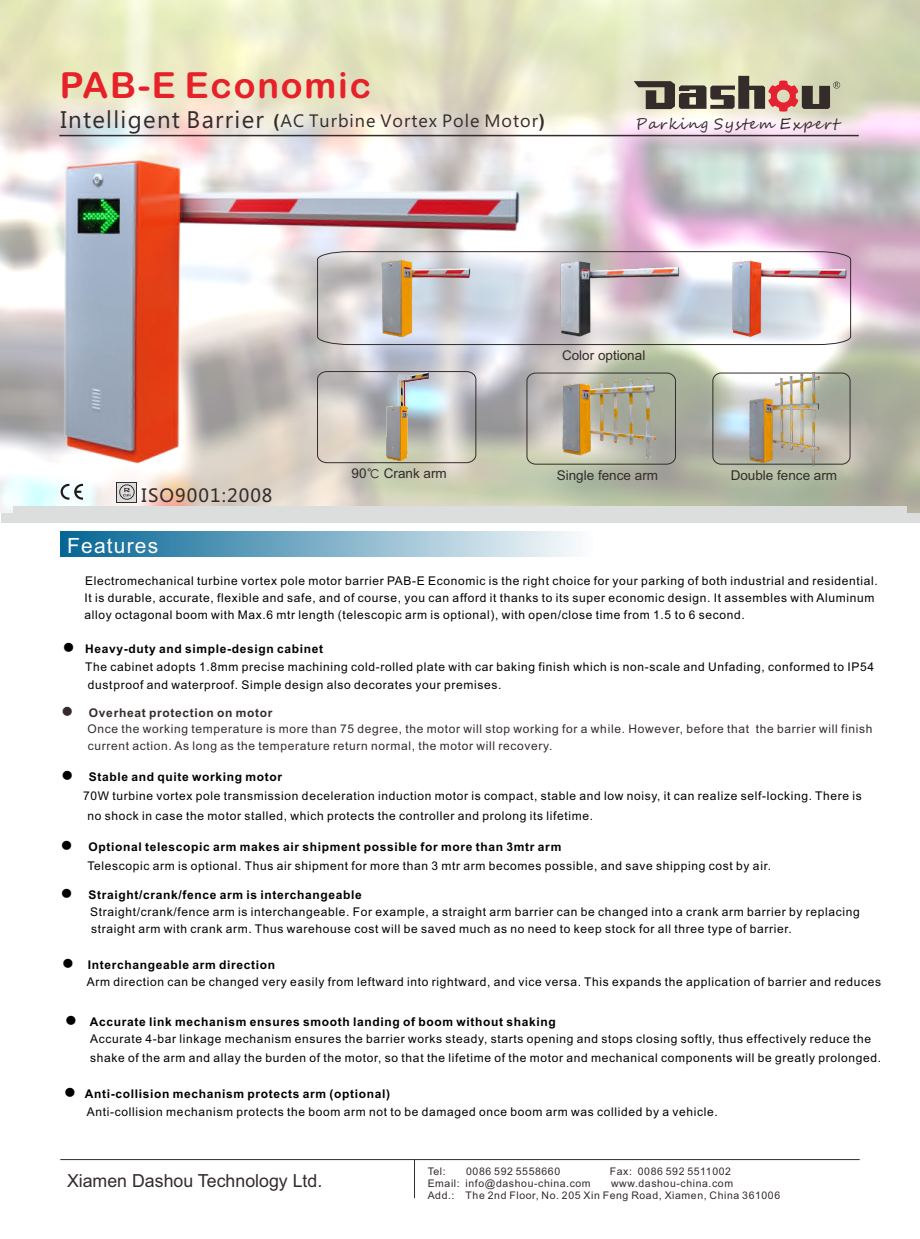
<style>
.page{position:relative;width:920px;height:1239px;background:#fff}
.page>*{position:absolute;margin:0;border:0;box-sizing:border-box;transform-origin:0 0}
.t1{font:36px "Arial Rounded MT Bold";letter-spacing:.05em;color:#e62129}
.t2{font:24px "Ebrima";letter-spacing:.055em;color:#332c2b}
.t3{font:21px "Arial";letter-spacing:.055em;color:#fcfcfc}
.t4{font:18px "Arial";color:#332c2b}
.t5{font:18px "Ebrima";letter-spacing:.055em;color:#332c2b}
.t6{font:18px "Microsoft Ya Hei";letter-spacing:.06em;color:#332c2b}
.t7{font:15px "Segoe Script";letter-spacing:.08em;color:#332c2b}
.t8{font:13.5px "Arial";color:#332c2b}
.t9{font:12px/16.6px "Arial";letter-spacing:.055em;color:#000}
.t10{font:12px/16.5px "Arial";letter-spacing:.055em;color:#332c2b}
.t11{font:700 12px "Arial";letter-spacing:.055em;color:#000}
.t12{font:10.5px/11.7px "Arial";letter-spacing:.055em;color:#332c2b}
.s1{font-family:"Arial";font-weight:700}
.s2{font-family:"ST Xihei"}
.s3{font-weight:700}
</style>
<div class="page">
<img style="left:1px;top:0;width:918px;height:512px">
<div style="left:60px;top:531px;width:533px;height:26px;background:linear-gradient(to right,#056695,#fcfdfd)"></div>
<hr style="left:59px;top:135px;width:800px;height:1px;background:#332c2b">
<hr style="left:60px;top:1159px;width:800px;height:1px;background:#332c2b">
<hr style="left:414px;top:1159px;width:1px;height:39px;background:#332c2b">
<svg style="left:634px;top:76px;width:206px;height:36px;background:#9f8f7e"></svg>
<div style="left:13px;top:506px;width:894px;height:17px;background:#dcdddd"></div>
<svg style="left:117px;top:498px;width:20px;height:4px"></svg>
<svg style="left:118px;top:483px;width:18px;height:18px"></svg>
<svg style="left:61px;top:498px;width:22px;height:2px"></svg>
<div style="left:712px;top:373px;width:138px;height:91px;border:1px solid #332c2b;border-radius:8px"></div>
<img style="left:13px;top:111px;width:566px;height:387px">
<img style="left:345px;top:244px;width:162px;height:108px">
<img style="left:546px;top:249px;width:148px;height:91px">
<img style="left:697px;top:239px;width:190px;height:126px">
<img style="left:539px;top:366px;width:146px;height:101px">
<img style="left:367px;top:356px;width:79px;height:119px">
<img style="left:747px;top:372px;width:78px;height:95px">
<h1 class="t1" style="left:60px;top:72px;width:313px">PAB-E Economic</h1>
<h3 class="t5" style="left:273px;top:114px;width:273px"><span class="s1">(</span>AC Turbine Vortex Pole Motor<span class="s1">)</span></h3>
<p class="t7" style="left:636px;top:118px;width:204px">Parking System Expert</p>
<h2 class="t2" style="left:60px;top:111px;width:205px">Intelligent Barrier</h2>
<h3 class="t6" style="left:142px;top:487px;width:132px">ISO9001:2008</h3>
<p class="t8" style="left:562px;top:350px;width:85px">Color optional</p>
<p class="t8" style="left:351px;top:468px;width:97px">90<span class="s2">℃</span> Crank arm</p>
<p class="t8" style="left:557px;top:470px;width:103px">Single fence arm</p>
<p class="t8" style="left:731px;top:470px;width:108px">Double fence arm</p>
<h3 class="t3" style="left:67px;top:537px;width:93px">Features</h3>
<p class="t9" style="left:85px;top:574px;width:794px">Electromechanical turbine vortex pole motor barrier PAB-E Economic is the right choice for your parking of both industrial and residential.</p>
<p class="t9" style="left:84px;top:590px;width:792px">It is durable, accurate, flexible and safe, and of course, you can afford it thanks to its super economic design. It assembles with Aluminum</p>
<p class="t9" style="left:84px;top:608px;width:662px">alloy octagonal boom with Max.6 mtr length (telescopic arm is optional), with open/close time from 1.5 to 6 second.</p>
<p class="t9" style="left:85px;top:641px;width:791px;line-height:17.7px;text-indent:-22px">● <span class="s3">Heavy-duty and simple-design cabinet<br></span>The cabinet adopts 1.8mm precise machining cold-rolled plate with car baking finish which is non-scale and Unfading, conformed to IP54</p>
<p class="t9" style="left:88px;top:678px;width:415px">dustproof and waterproof. Simple design also decorates your premises.</p>
<p class="t10" style="left:87px;top:705px;width:786px;text-indent:-26px">● <span class="s3">Overheat protection on motor<br></span>Once the working temperature is more than 75 degree, the motor will stop working for a while. However, before that the barrier will finish current action. As long as the temperature return normal, the motor will recovery.</p>
<p class="t9" style="left:83px;top:768px;width:780px;line-height:18.8px;text-indent:-22px">● <span class="s3">Stable and quite working motor<br></span>70W turbine vortex pole transmission deceleration induction motor is compact, stable and low noisy, it can realize self-locking. There is</p>
<p class="t9" style="left:88px;top:808px;width:507px">no shock in case the motor stalled, which protects the controller and prolong its lifetime.</p>
<p class="t11" style="left:61px;top:842px;width:502px">● Optional telescopic arm makes air shipment possible for more than 3mtr arm</p>
<p class="t9" style="left:88px;top:858px;width:685px">Telescopic arm is optional. Thus air shipment for more than 3 mtr arm becomes possible, and save shipping cost by air.</p>
<p class="t9" style="left:90px;top:888px;width:771px;text-indent:-29px">● <span class="s3">Straight/crank/fence arm is interchangeable<br></span>Straight/crank/fence arm is interchangeable. For example, a straight arm barrier can be changed into a crank arm barrier by replacing straight arm with crank arm. Thus warehouse cost will be saved much as no need to keep stock for all three type of barrier.</p>
<p class="t11" style="left:62px;top:960px;width:214px">● Interchangeable arm direction</p>
<p class="t9" style="left:87px;top:974px;width:796px">Arm direction can be changed very easily from leftward into rightward, and vice versa. This expands the application of barrier and reduces</p>
<p class="t9" style="left:90px;top:1014px;width:783px;line-height:17.4px;text-indent:-25px">● <span class="s3">Accurate link mechanism ensures smooth landing of boom without shaking<br></span>Accurate 4-bar linkage mechanism ensures the barrier works steady, starts opening and stops closing softly, thus effectively reduce the</p>
<p class="t9" style="left:90px;top:1050px;width:793px">shake of the arm and allay the burden of the motor, so that the lifetime of the motor and mechanical components will be greatly prolonged.</p>
<p class="t9" style="left:87px;top:1086px;width:632px;line-height:17.9px;text-indent:-23px">● <span class="s3">Anti-collision mechanism protects arm (optional)<br></span>Anti-collision mechanism protects the boom arm not to be damaged once boom arm was collided by a vehicle.</p>
<h3 class="t4" style="left:67px;top:1173px;width:257px">Xiamen Dashou Technology Ltd.</h3>
<p class="t12" style="left:428px;top:1167px;width:20px">Tel:</p>
<p class="t12" style="left:466px;top:1167px;width:95px">0086 592 5558660</p>
<p class="t12" style="left:610px;top:1167px;width:123px">Fax: 0086 592 5511002</p>
<p class="t12" style="left:428px;top:1178px;width:164px">Email: info@dashou-china.com</p>
<p class="t12" style="left:428px;top:1178px;width:354px;text-indent:183px">www.dashou-china.com<br>Add.: The 2nd Floor, No. 205 Xin Feng Road, Xiamen, China 361006</p>
</div>
